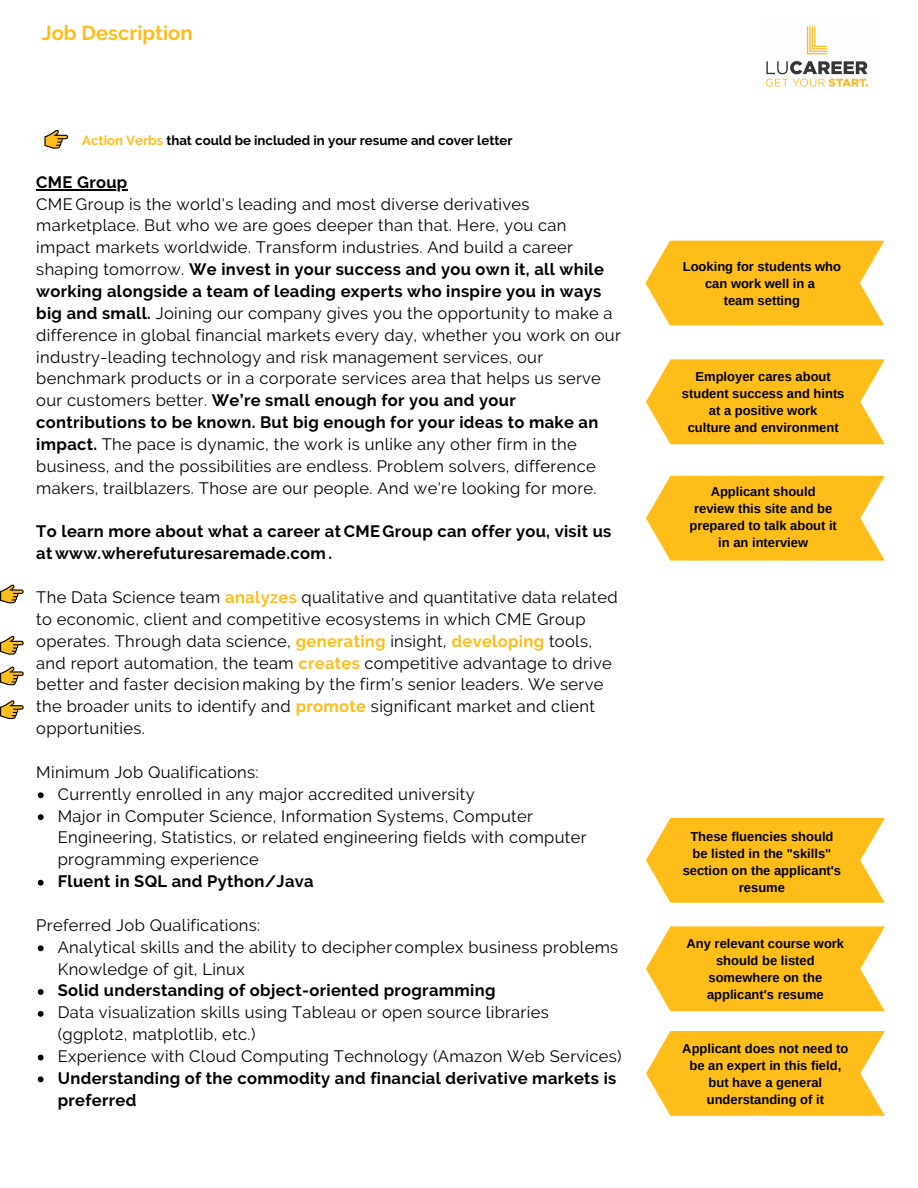
<style>
.page{position:relative;width:918px;height:1188px;background:#fff}
.page>*{position:absolute;margin:0;border:0;box-sizing:border-box;transform-origin:0 0}
.t1{font:700 20.25px "Raleway";color:#febd18}
.t2{font:16.5px/21.9px "Raleway";letter-spacing:.02em;color:#000}
.t3{font:700 16.5px/21.9px "Raleway";letter-spacing:.02em;color:#000}
.t4{font:700 13.2px "Raleway";color:#000}
.t5{font:700 12.9px/17px "Arimo";color:#000;text-align:center}
.s1{color:#febd18}
.s2{font-weight:700}
.s3{font-weight:700;color:#febd18}
</style>
<div class="page">
<svg style="left:38px;top:792px;width:6px;height:6px"></svg>
<svg style="left:38px;top:814px;width:6px;height:6px"></svg>
<svg style="left:38px;top:880px;width:6px;height:6px"></svg>
<svg style="left:38px;top:945px;width:6px;height:6px"></svg>
<svg style="left:38px;top:989px;width:6px;height:6px"></svg>
<svg style="left:38px;top:1011px;width:6px;height:6px"></svg>
<svg style="left:38px;top:1055px;width:6px;height:5px"></svg>
<svg style="left:38px;top:1076px;width:6px;height:6px"></svg>
<hr style="left:36px;top:189px;width:92px;height:2px;background:#000">
<svg style="left:645px;top:241px;width:239px;height:84px;background:#fec32f"></svg>
<svg style="left:646px;top:359px;width:239px;height:85px;background:#fec430"></svg>
<svg style="left:646px;top:818px;width:239px;height:85px;background:#fec330"></svg>
<svg style="left:646px;top:926px;width:239px;height:85px;background:#fec430"></svg>
<svg style="left:646px;top:476px;width:239px;height:85px;background:#fec430"></svg>
<svg style="left:646px;top:1031px;width:239px;height:85px;background:#fec330"></svg>
<img style="left:766px;top:26px;width:102px;height:61px">
<svg style="left:44px;top:129px;width:24px;height:20px"></svg>
<svg style="left:0;top:584px;width:24px;height:19px"></svg>
<svg style="left:0;top:635px;width:24px;height:20px"></svg>
<svg style="left:0;top:666px;width:24px;height:19px"></svg>
<svg style="left:0;top:700px;width:24px;height:19px"></svg>
<p class="t1" style="left:42px;top:21px;width:152px">Job Description</p>
<p class="t4" style="left:82px;top:133px;width:432px"><span class="s1">Action Verbs</span> that could be included in your resume and cover letter</p>
<p class="t3" style="left:36px;top:171px;width:93px">CME Group</p>
<p class="t2" style="left:36px;top:193px;width:586px">CME Group is the world's leading and most diverse derivatives marketplace. But who we are goes deeper than that. Here, you can impact markets worldwide. Transform industries. And build a career shaping tomorrow. <span class="s2">We invest in your success and you own it, all while working alongside a team of leading experts who inspire you in ways big and small.</span> Joining our company gives you the opportunity to make a difference in global financial markets every day, whether you work on our industry-leading technology and risk management services, our benchmark products or in a corporate services area that helps us serve our customers better. <span class="s2">We’re small enough for you and your contributions to be known. But big enough for your ideas to make an impact.</span> The pace is dynamic, the work is unlike any other firm in the business, and the possibilities are endless. Problem solvers, difference makers, trailblazers. Those are our people. And we're looking for more.</p>
<p class="t3" style="left:36px;top:521px;width:577px">To learn more about what a career atCME Group can offer you, visit us at www.wherefuturesaremade.com .</p>
<p class="t2" style="left:36px;top:586px;width:583px">The Data Science team <span class="s3">analyzes</span> qualitative and quantitative data related to economic, client and competitive ecosystems in which CME Group operates. Through data science, <span class="s3">generating</span> insight, <span class="s3">developing</span> tools, and report automation, the team <span class="s3">creates</span> competitive advantage to drive better and faster decision making by the firm’s senior leaders. We serve the broader units to identify and <span class="s3">promote</span> significant market and client opportunities.</p>
<p class="t2" style="left:36px;top:761px;width:224px">Minimum Job Qualifications:</p>
<p class="t2" style="left:58px;top:783px;width:530px">Currently enrolled in any major accredited university<br>Major in Computer Science, Information Systems, Computer Engineering, Statistics, or related engineering fields with computer programming experience</p>
<p class="t3" style="left:58px;top:870px;width:257px">Fluent in SQL and Python/Java</p>
<p class="t2" style="left:36px;top:914px;width:226px">Preferred Job Qualifications:</p>
<p class="t2" style="left:58px;top:936px;width:562px">Analytical skills and the ability to decipher complex business problems<br>Knowledge of git, Linux</p>
<p class="t3" style="left:58px;top:980px;width:439px">Solid understanding of object-oriented programming</p>
<p class="t2" style="left:58px;top:1001px;width:565px">Data visualization skills using Tableau or open source libraries (ggplot2, matplotlib, etc.)<br>Experience with Cloud Computing Technology (Amazon Web Services)</p>
<p class="t3" style="left:58px;top:1067px;width:560px">Understanding of the commodity and financial derivative markets is preferred</p>
<p class="t5" style="left:683px;top:258px;width:160px">Looking for students who can work well in a<br>team setting</p>
<p class="t5" style="left:682px;top:368px;width:164px">Employer cares about student success and hints at a positive work<br>culture and environment</p>
<p class="t5" style="left:690px;top:483px;width:149px">Applicant should review this site and be prepared to talk about it in an interview</p>
<p class="t5" style="left:683px;top:828px;width:160px">These fluencies should be listed in the "skills" section on the applicant's resume</p>
<p class="t5" style="left:687px;top:935px;width:159px">Any relevant course work should be listed somewhere on the applicant's resume</p>
<p class="t5" style="left:682px;top:1040px;width:168px">Applicant does not need to be an expert in this field, but have a general understanding of it</p>
</div>
